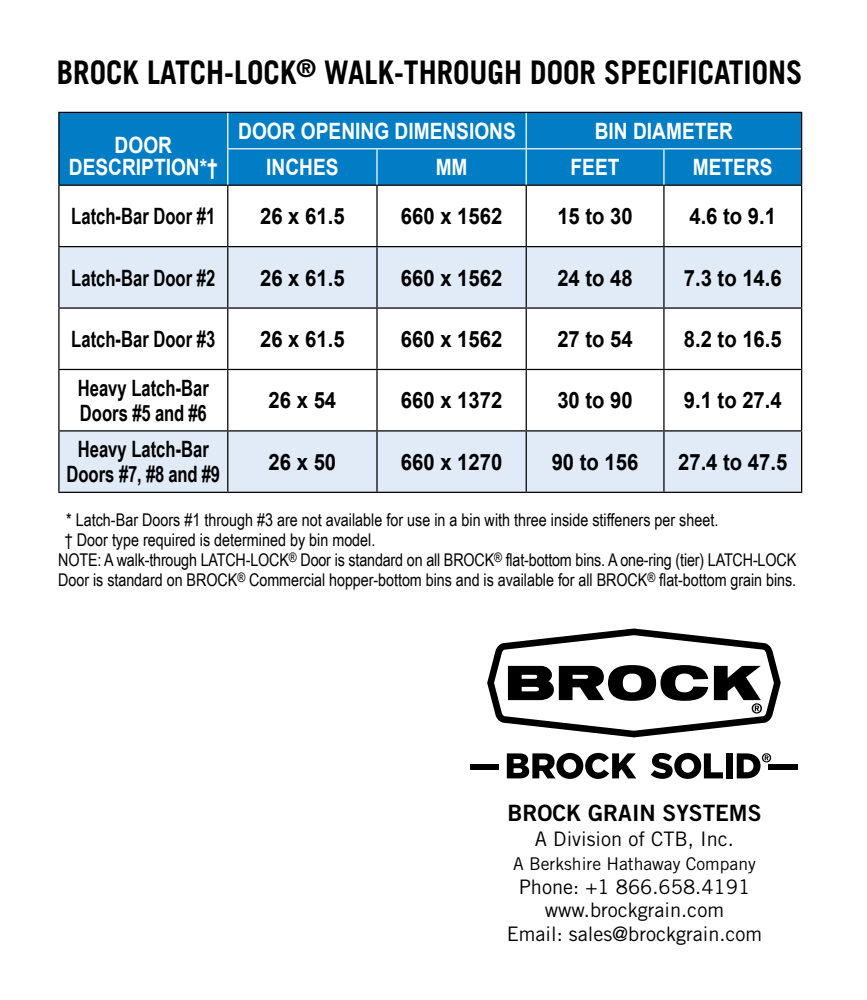
<style>
.page{position:relative;width:867px;height:1000px;background:#fff}
.page>*{position:absolute;margin:0;border:0;box-sizing:border-box;transform-origin:0 0}
.t1{font:700 32.5px "Trade Gothic LT";color:#000;scale:.91 1}
.t2{font:700 22.5px "Arial";color:#000;scale:.9 1}
.t3{font:700 22.5px/25px "Arial Narrow";color:#000;scale:.9 1}
.t4{font:700 22.5px/22.5px "Arial";color:#fff;text-align:center;scale:.85 1}
.t5{font:22.5px "Trade Gothic LT Bold Two";color:#000}
.t6{font:20px/23.5px "Trade Gothic LT";color:#000;text-align:center}
.t7{font:17.5px "Arial Narrow";letter-spacing:-.005em;color:#000}
.t8{font:17.5px "Trade Gothic LT";color:#000}
</style>
<div class="page">
<div style="left:59px;top:113px;width:741px;height:71px;background:#007dc5"></div>
<svg style="left:59px;top:247px;width:741px;height:244px;fill:#e1eaf7"></svg>
<hr style="left:58px;top:112px;width:170px;height:1px;background:#000">
<hr style="left:58px;top:113px;width:1px;height:36px;background:#000">
<hr style="left:58px;top:149px;width:1px;height:35px;background:#000">
<hr style="left:228px;top:112px;width:149px;height:1px;background:#000">
<hr style="left:377px;top:112px;width:149px;height:1px;background:#000">
<hr style="left:526px;top:112px;width:137px;height:1px;background:#000">
<hr style="left:663px;top:112px;width:139px;height:1px;background:#000">
<hr style="left:800px;top:113px;width:2px;height:36px;background:#000">
<hr style="left:800px;top:149px;width:2px;height:35px;background:#000">
<hr style="left:58px;top:184px;width:170px;height:2px;background:#000">
<hr style="left:58px;top:186px;width:1px;height:60px;background:#000">
<hr style="left:228px;top:184px;width:149px;height:2px;background:#000">
<hr style="left:227px;top:186px;width:1px;height:60px;background:#000">
<hr style="left:377px;top:184px;width:149px;height:2px;background:#000">
<hr style="left:376px;top:186px;width:1px;height:60px;background:#000">
<hr style="left:526px;top:184px;width:137px;height:2px;background:#000">
<hr style="left:525px;top:186px;width:1px;height:60px;background:#000">
<hr style="left:663px;top:184px;width:139px;height:2px;background:#000">
<hr style="left:663px;top:186px;width:1px;height:60px;background:#000">
<hr style="left:800px;top:186px;width:2px;height:60px;background:#000">
<hr style="left:58px;top:246px;width:170px;height:1px;background:#000">
<hr style="left:58px;top:247px;width:1px;height:60px;background:#000">
<hr style="left:228px;top:246px;width:149px;height:1px;background:#000">
<hr style="left:227px;top:247px;width:1px;height:60px;background:#000">
<hr style="left:377px;top:246px;width:149px;height:1px;background:#000">
<hr style="left:376px;top:247px;width:1px;height:60px;background:#000">
<hr style="left:526px;top:246px;width:137px;height:1px;background:#000">
<hr style="left:525px;top:247px;width:1px;height:60px;background:#000">
<hr style="left:663px;top:246px;width:139px;height:1px;background:#000">
<hr style="left:663px;top:247px;width:1px;height:60px;background:#000">
<hr style="left:800px;top:247px;width:2px;height:60px;background:#000">
<hr style="left:58px;top:307px;width:170px;height:1px;background:#000">
<hr style="left:58px;top:308px;width:1px;height:61px;background:#000">
<hr style="left:228px;top:307px;width:149px;height:1px;background:#000">
<hr style="left:227px;top:308px;width:1px;height:61px;background:#000">
<hr style="left:377px;top:307px;width:149px;height:1px;background:#000">
<hr style="left:376px;top:308px;width:1px;height:61px;background:#000">
<hr style="left:526px;top:307px;width:137px;height:1px;background:#000">
<hr style="left:525px;top:308px;width:1px;height:61px;background:#000">
<hr style="left:663px;top:307px;width:139px;height:1px;background:#000">
<hr style="left:663px;top:308px;width:1px;height:61px;background:#000">
<hr style="left:800px;top:308px;width:2px;height:61px;background:#000">
<hr style="left:58px;top:369px;width:170px;height:1px;background:#000">
<hr style="left:58px;top:370px;width:1px;height:60px;background:#000">
<hr style="left:228px;top:369px;width:149px;height:1px;background:#000">
<hr style="left:227px;top:370px;width:1px;height:60px;background:#000">
<hr style="left:377px;top:369px;width:149px;height:1px;background:#000">
<hr style="left:376px;top:370px;width:1px;height:60px;background:#000">
<hr style="left:526px;top:369px;width:137px;height:1px;background:#000">
<hr style="left:525px;top:370px;width:1px;height:60px;background:#000">
<hr style="left:663px;top:369px;width:139px;height:1px;background:#000">
<hr style="left:663px;top:370px;width:1px;height:60px;background:#000">
<hr style="left:800px;top:370px;width:2px;height:60px;background:#000">
<hr style="left:58px;top:430px;width:170px;height:1px;background:#000">
<hr style="left:58px;top:431px;width:1px;height:60px;background:#000">
<hr style="left:228px;top:430px;width:149px;height:1px;background:#000">
<hr style="left:227px;top:431px;width:1px;height:60px;background:#000">
<hr style="left:377px;top:430px;width:149px;height:1px;background:#000">
<hr style="left:376px;top:431px;width:1px;height:60px;background:#000">
<hr style="left:526px;top:430px;width:137px;height:1px;background:#000">
<hr style="left:525px;top:431px;width:1px;height:60px;background:#000">
<hr style="left:663px;top:430px;width:139px;height:1px;background:#000">
<hr style="left:663px;top:431px;width:1px;height:60px;background:#000">
<hr style="left:800px;top:431px;width:2px;height:60px;background:#000">
<hr style="left:58px;top:491px;width:170px;height:2px;background:#000">
<hr style="left:228px;top:491px;width:149px;height:2px;background:#000">
<hr style="left:377px;top:491px;width:149px;height:2px;background:#000">
<hr style="left:526px;top:491px;width:137px;height:2px;background:#000">
<hr style="left:663px;top:491px;width:139px;height:2px;background:#000">
<hr style="left:227px;top:113px;width:1px;height:35px;background:#fff">
<hr style="left:227px;top:148px;width:150px;height:1px;background:#fff">
<hr style="left:227px;top:149px;width:1px;height:35px;background:#fff">
<hr style="left:377px;top:148px;width:149px;height:1px;background:#fff">
<hr style="left:376px;top:149px;width:1px;height:35px;background:#fff">
<hr style="left:525px;top:113px;width:1px;height:35px;background:#fff">
<hr style="left:526px;top:148px;width:137px;height:1px;background:#fff">
<hr style="left:525px;top:149px;width:1px;height:35px;background:#fff">
<hr style="left:663px;top:148px;width:137px;height:1px;background:#fff">
<hr style="left:663px;top:149px;width:1px;height:35px;background:#fff">
<svg style="left:487px;top:628px;width:293px;height:109px"></svg>
<svg style="left:506px;top:752px;width:130px;height:26px"></svg>
<svg style="left:650px;top:752px;width:72px;height:26px"></svg>
<div style="left:725px;top:753px;width:7px;height:25px;background:#000"></div>
<div style="left:470px;top:764px;width:28px;height:5px;background:#000"></div>
<div style="left:768px;top:764px;width:29px;height:5px;background:#000"></div>
<svg style="left:736px;top:753px;width:34px;height:25px"></svg>
<h1 class="t1" style="left:57px;top:52px;width:820px">BROCK LATCH-LOCK<sup>®</sup> WALK-THROUGH DOOR SPECIFICATIONS</h1>
<p class="t4" style="left:69px;top:134px;width:177px">DOOR<br>DESCRIPTION*†</p>
<p class="t4" style="left:238px;top:120px;width:328px">DOOR OPENING DIMENSIONS</p>
<p class="t4" style="left:594px;top:120px;width:164px">BIN DIAMETER</p>
<p class="t4" style="left:266px;top:157px;width:87px">INCHES</p>
<p class="t4" style="left:435px;top:157px;width:39px">MM</p>
<p class="t4" style="left:570px;top:157px;width:59px">FEET</p>
<p class="t4" style="left:692px;top:157px;width:95px">METERS</p>
<p class="t3" style="left:71px;top:202px;width:161px">Latch-Bar Door #1</p>
<p class="t2" style="left:260px;top:201px;width:95px">26 x 61.5</p>
<p class="t2" style="left:401px;top:201px;width:114px">660 x 1562</p>
<p class="t2" style="left:557px;top:201px;width:85px">15 to 30</p>
<p class="t2" style="left:689px;top:201px;width:98px">4.6 to 9.1</p>
<p class="t3" style="left:71px;top:264px;width:161px">Latch-Bar Door #2</p>
<p class="t2" style="left:260px;top:262px;width:95px">26 x 61.5</p>
<p class="t2" style="left:401px;top:262px;width:114px">660 x 1562</p>
<p class="t2" style="left:557px;top:262px;width:85px">24 to 48</p>
<p class="t2" style="left:683px;top:262px;width:110px">7.3 to 14.6</p>
<p class="t3" style="left:71px;top:325px;width:161px">Latch-Bar Door #3</p>
<p class="t2" style="left:260px;top:324px;width:95px">26 x 61.5</p>
<p class="t2" style="left:401px;top:324px;width:114px">660 x 1562</p>
<p class="t2" style="left:557px;top:324px;width:85px">27 to 54</p>
<p class="t2" style="left:683px;top:324px;width:110px">8.2 to 16.5</p>
<p class="t3" style="left:78px;top:374px;width:147px">Heavy Latch-Bar<br>Doors #5 and #6</p>
<p class="t2" style="left:268px;top:385px;width:77px">26 x 54</p>
<p class="t2" style="left:401px;top:385px;width:114px">660 x 1372</p>
<p class="t2" style="left:557px;top:385px;width:85px">30 to 90</p>
<p class="t2" style="left:683px;top:385px;width:110px">9.1 to 27.4</p>
<p class="t3" style="left:66px;top:435px;width:172px;text-align:center">Heavy Latch-Bar<br>Doors #7, #8 and #9</p>
<p class="t2" style="left:268px;top:447px;width:77px">26 x 50</p>
<p class="t2" style="left:401px;top:447px;width:114px">660 x 1270</p>
<p class="t2" style="left:551px;top:447px;width:98px">90 to 156</p>
<p class="t2" style="left:678px;top:447px;width:123px">27.4 to 47.5</p>
<p class="t7" style="left:66px;top:506px;width:653px">* Latch-Bar Doors #1 through #3 are not available for use in a bin with three inside stiffeners per sheet.</p>
<p class="t7" style="left:65px;top:526px;width:312px">† Door type required is determined by bin model.</p>
<p class="t7" style="left:58px;top:546px;width:739px">NOTE: A walk-through LATCH-LOCK<sup>®</sup> Door is standard on all BROCK<sup>®</sup> flat-bottom bins. A one-ring (tier) LATCH-LOCK</p>
<p class="t7" style="left:58px;top:566px;width:739px">Door is standard on BROCK<sup>®</sup> Commercial hopper-bottom bins and is available for all BROCK<sup>®</sup> flat-bottom grain bins.</p>
<p class="t5" style="left:507px;top:799px;width:255px">BROCK GRAIN SYSTEMS</p>
<p class="t6" style="left:534px;top:826px;width:200px">A Division of CTB, Inc.</p>
<p class="t8" style="left:513px;top:852px;width:244px">A Berkshire Hathaway Company</p>
<p class="t6" style="left:506px;top:875px;width:257px">Phone: +1 866.658.4191 www.brockgrain.com<br>Email: sales@brockgrain.com</p>
</div>
